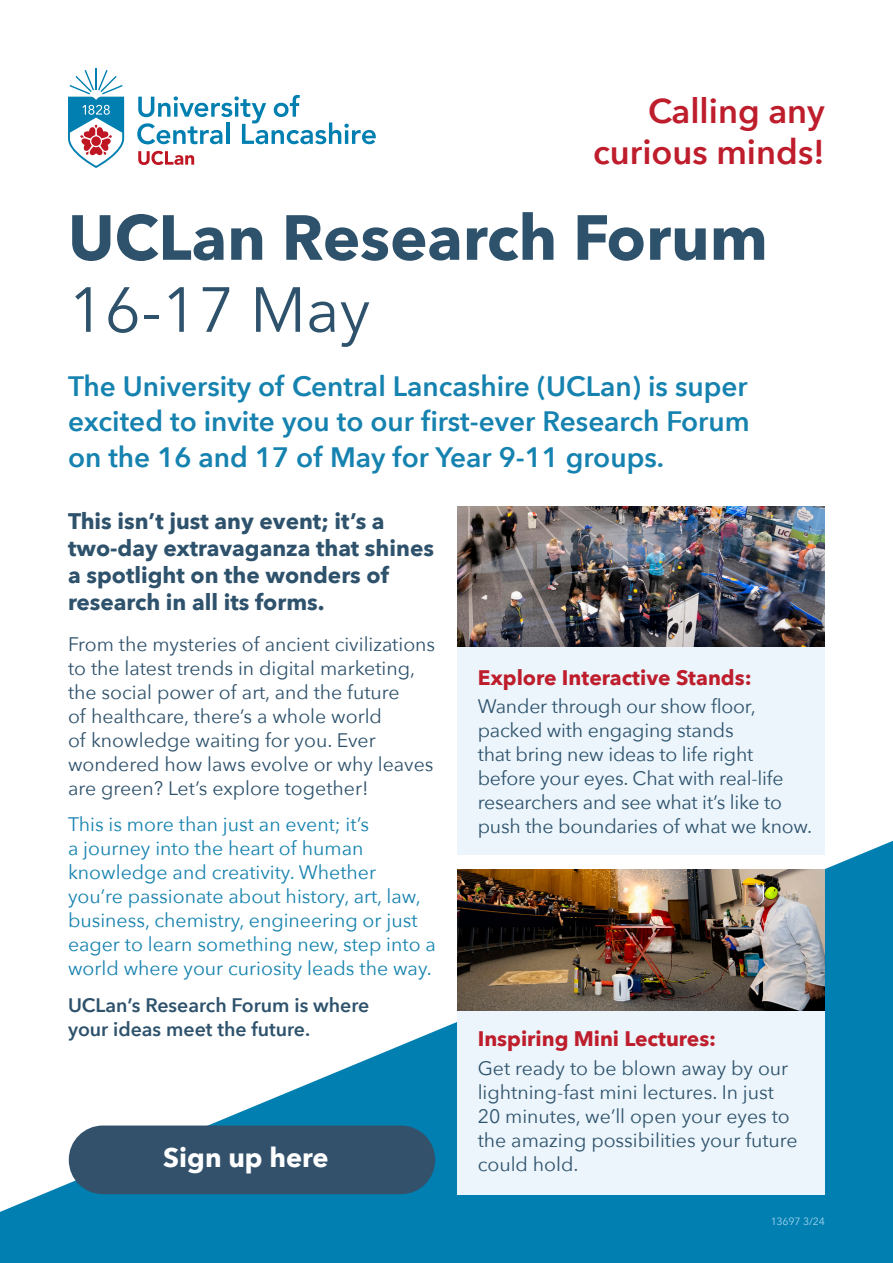
<style>
.page{position:relative;width:893px;height:1263px;background:#fff}
.page>*{position:absolute;margin:0;border:0;box-sizing:border-box;transform-origin:0 0}
.t1{font:700 63px "Avenir Next";color:#2e526c}
.t2{font:63px "Avenir Next";color:#2e526c}
.t3{font:600 34.35px/41.2px "Avenir Next";color:#be1d2c;text-align:right}
.t4{font:600 28.05px/35.5px "Avenir Next";color:#1582af;text-align:justify}
.t5{font:700 27px "Avenir Next";color:#fff}
.t6{font:700 22.5px/27px "Avenir Next";color:#2e526c}
.t7{font:700 21px "Avenir Next";color:#be1d2c}
.t8{font:19.5px/24px "Avenir Next";color:#2e526c}
.t9{font:19.5px/24px "Avenir Next";color:#1582af}
.t10{font:600 19.5px/24px "Avenir Next";color:#2e526c}
.t11{font:10.5px "Avenir Next";letter-spacing:-.01em;color:#a4d4f2}
</style>
<div class="page">
<svg style="left:0;top:841px;width:893px;height:422px"></svg>
<div style="left:457px;top:978px;width:368px;height:216px;background:#ebf5fb"></div>
<svg style="left:138px;top:151px;width:56px;height:14px"></svg>
<hr style="left:95px;top:68px;width:2px;height:22px;background:#007fb0">
<svg style="left:68px;top:70px;width:56px;height:98px"></svg>
<div style="left:91px;top:136px;width:10px;height:10px;background:#be1622;border-radius:50%"></div>
<svg style="left:137px;top:95px;width:239px;height:49px"></svg>
<div style="left:457px;top:638px;width:368px;height:216px;background:#ebf5fb"></div>
<img style="left:457px;top:506px;width:368px;height:140px">
<img style="left:457px;top:870px;width:368px;height:141px">
<div style="left:69px;top:1125px;width:366px;height:69px;background:#34516c;border-radius:34px"></div>
<p class="t3" style="left:593px;top:89px;width:233px">Calling any curious minds!</p>
<p class="t1" style="left:68px;top:183px;width:701px">UCLan Research Forum</p>
<p class="t2" style="left:68px;top:257px;width:304px">16-17 May</p>
<p class="t4" style="left:68px;top:367px;width:683px">The University of Central Lancashire (UCLan) is super excited to invite you to our first-ever Research Forum on the 16 and 17 of May for Year 9-11 groups.</p>
<p class="t6" style="left:68px;top:507px;width:367px">This isn’t just any event; it’s a two-day extravaganza that shines a spotlight on the wonders of research in all its forms.</p>
<p class="t8" style="left:68px;top:631px;width:369px">From the mysteries of ancient civilizations to the latest trends in digital marketing, the social power of art, and the future<br>of healthcare, there’s a whole world<br>of knowledge waiting for you. Ever wondered how laws evolve or why leaves are green? Let’s explore together!</p>
<p class="t9" style="left:68px;top:812px;width:369px">This is more than just an event; it’s<br>a journey into the heart of human knowledge and creativity. Whether you’re passionate about history, art, law, business, chemistry, engineering or just eager to learn something new, step into a world where your curiosity leads the way.</p>
<p class="t10" style="left:68px;top:993px;width:303px">UCLan’s Research Forum is where your ideas meet the future.</p>
<p class="t7" style="left:478px;top:659px;width:275px">Explore Interactive Stands:</p>
<p class="t8" style="left:478px;top:694px;width:336px">Wander through our show floor, packed with engaging stands<br>that bring new ideas to life right before your eyes. Chat with real-life researchers and see what it’s like to push the boundaries of what we know.</p>
<p class="t7" style="left:478px;top:1021px;width:240px">Inspiring Mini Lectures:</p>
<p class="t8" style="left:478px;top:1055px;width:322px">Get ready to be blown away by our lightning-fast mini lectures. In just<br>20 minutes, we’ll open your eyes to the amazing possibilities your future could hold.</p>
<p class="t5" style="left:163px;top:1134px;width:167px">Sign up here</p>
<p class="t11" style="left:771px;top:1212px;width:56px">13697 3/24</p>
</div>
